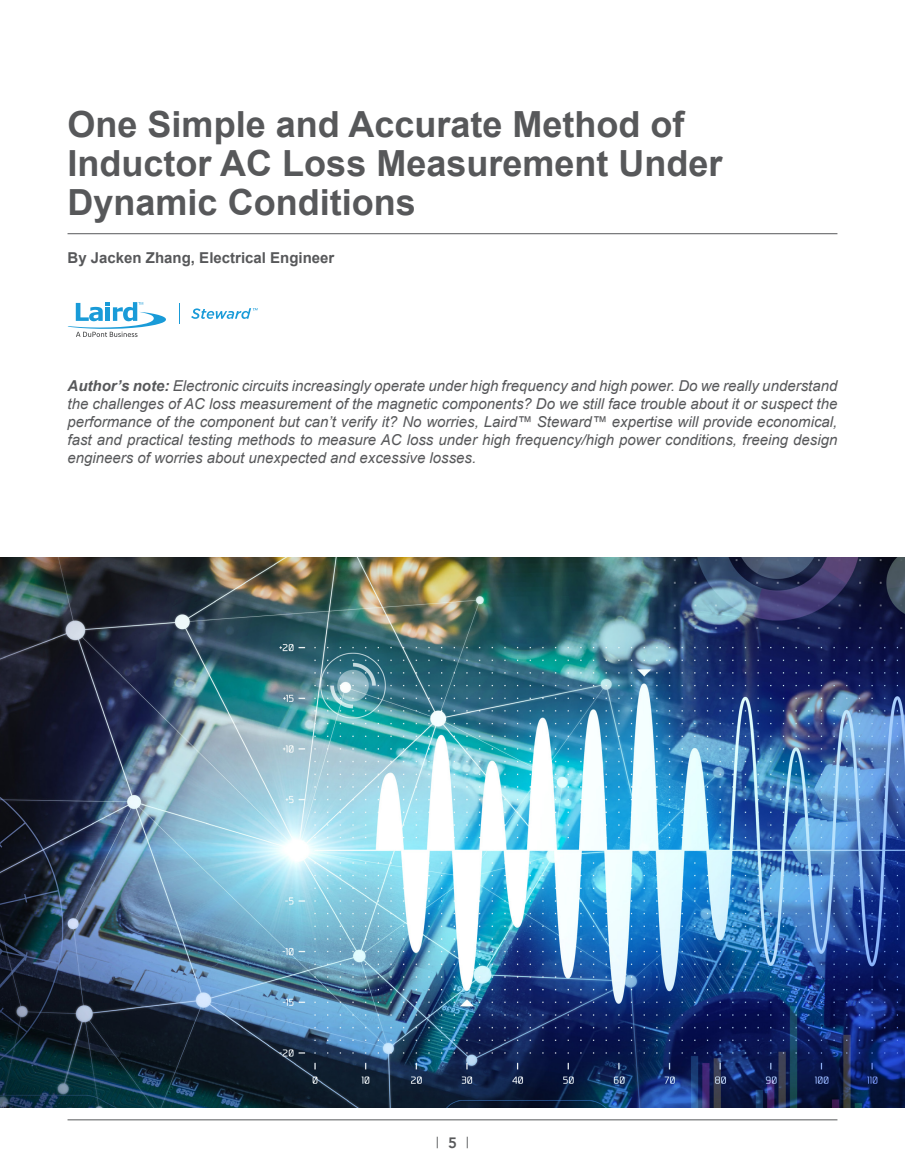
<style>
.page{position:relative;width:905px;height:1175px;background:#fff}
.page>*{position:absolute;margin:0;border:0;box-sizing:border-box;transform-origin:0 0}
.Default{font:700 36px/39px "Arial";color:#57585a}
.Default-2{font:italic 15px/18px "Arial";color:#57585a;text-align:justify}
.Default-3{font:700 15px "Arial";color:#57585a}
.t1{font:15px "Avenir";color:#57585a}
.s1{font-weight:700}
.s2{font-weight:800}
</style>
<div class="page">
<hr style="left:68px;top:233px;width:769px;height:1px;background:#57585a">
<hr style="left:68px;top:1119px;width:769px;height:1px;background:#57585a">
<svg style="left:179px;top:304px;width:1px;height:20px"></svg>
<svg style="left:191px;top:308px;width:67px;height:11px"></svg>
<svg style="left:68px;top:302px;width:98px;height:35px"></svg>
<img style="left:0;top:557px;width:904px;height:550px">
<p class="Default" style="left:68px;top:106px;width:618px">One Simple and Accurate Method of</p>
<p class="Default" style="left:68px;top:145px;width:656px">Inductor AC Loss Measurement Under<br>Dynamic Conditions</p>
<p class="Default-3" style="left:68px;top:248px;width:268px">By Jacken Zhang, Electrical Engineer</p>
<p class="Default-2" style="left:68px;top:377px;width:771px"><span class="s1">Author’s note:</span> Electronic circuits increasingly operate under high frequency and high power. Do we really understand the challenges of AC loss measurement of the magnetic components? Do we still face trouble about it or suspect the performance of the component but can’t verify it? No worries, Laird™ Steward™ expertise will provide economical, fast and practical testing methods to measure AC loss under high frequency/high power conditions, freeing design engineers of worries about unexpected and excessive losses.</p>
<p class="t1" style="left:436px;top:1133px;width:35px">| <span class="s2">5</span> |</p>
</div>
